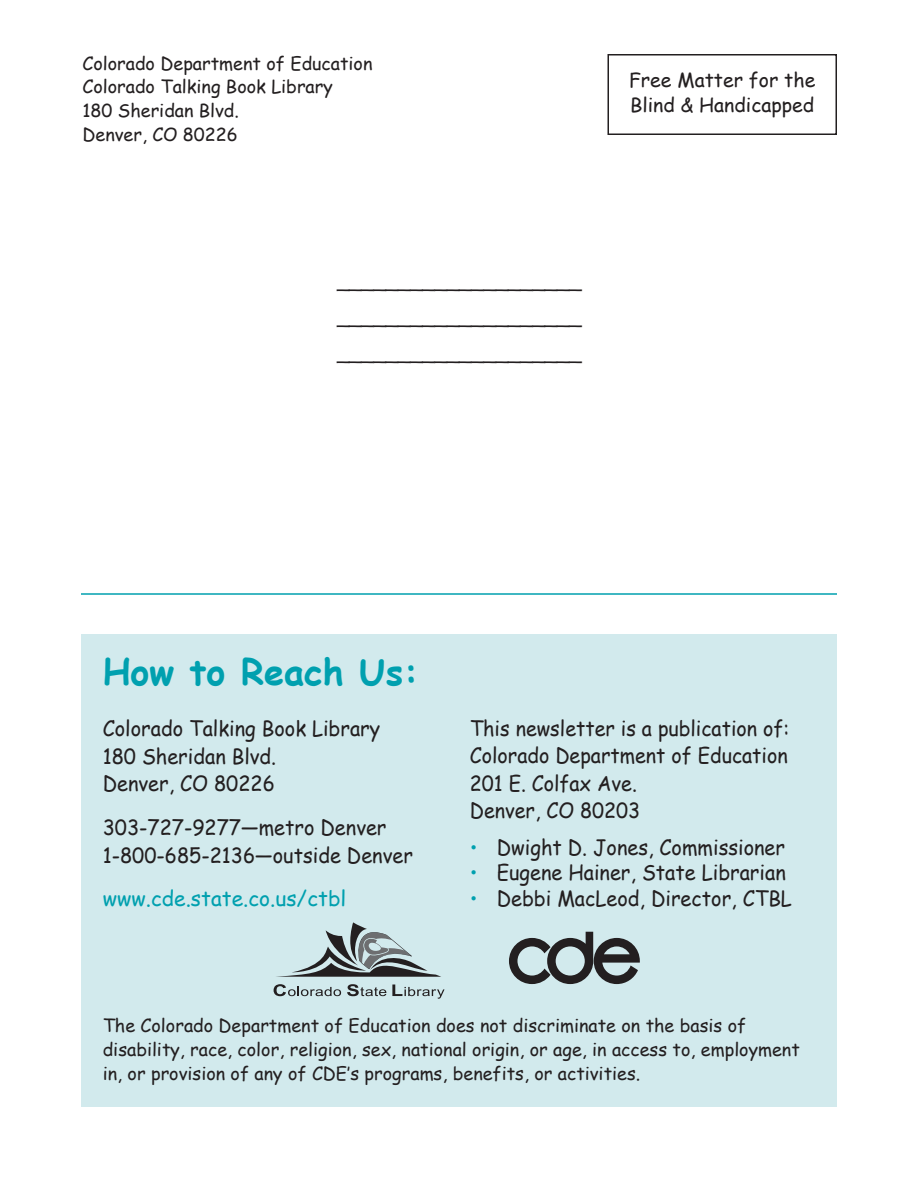
<style>
.page{position:relative;width:918px;height:1188px;background:#fff}
.page>*{position:absolute;margin:0;border:0;box-sizing:border-box;transform-origin:0 0}
.t1{font:700 36px "Comic Sans MS";color:#00a0af}
.t2{font:21px/27.5px "Comic Sans MS";color:#231f20;scale:.95 1}
.t3{font:21px/27.5px "Comic Sans MS";color:#231f20;scale:.94 1}
.t4{font:21px "Comic Sans MS";color:#00a0af}
.t5{font:19.5px/36px "Comic Sans MS";color:#231f20}
.t6{font:18px/23.5px "Comic Sans MS";color:#231f20}
.s1{color:#00a0af}
</style>
<div class="page">
<div style="left:81px;top:634px;width:756px;height:473px;background:#d2eaed"></div>
<hr style="left:81px;top:593px;width:756px;height:2px;background:#00a0af">
<div style="left:608px;top:54px;width:229px;height:81px;border:2px solid #231f20"></div>
<svg style="left:274px;top:984px;width:67px;height:12px"></svg>
<svg style="left:347px;top:984px;width:39px;height:12px"></svg>
<svg style="left:392px;top:985px;width:53px;height:14px"></svg>
<svg style="left:276px;top:922px;width:165px;height:55px"></svg>
<svg style="left:509px;top:932px;width:131px;height:52px"></svg>
<p class="t6" style="left:82px;top:51px;width:291px">Colorado Department of Education<br>Colorado Talking Book Library<br>180 Sheridan Blvd.<br>Denver, CO 80226</p>
<p class="t5" style="left:629px;top:66px;width:188px;line-height:25.5px">Free Matter for the<br>Blind &amp; Handicapped</p>
<p class="t5" style="left:337px;top:262px;width:246px;text-align:justify">____________________ ____________________ ____________________</p>
<h1 class="t1" style="left:103px;top:645px;width:318px">How to Reach Us:</h1>
<p class="t2" style="left:103px;top:714px;width:294px">Colorado Talking Book Library<br>180 Sheridan Blvd.<br>Denver, CO 80226</p>
<p class="t2" style="left:103px;top:813px;width:328px">303-727-9277—metro Denver<br>1-800-685-2136—outside Denver</p>
<p class="t4" style="left:103px;top:883px;width:245px">www.cde.state.co.us/ctbl</p>
<p class="t3" style="left:470px;top:714px;width:342px">This newsletter is a publication of:<br>Colorado Department of Education<br>201 E. Colfax Ave.<br>Denver, CO 80203</p>
<p class="t2" style="left:470px;top:832px;width:333px"><span class="s1">•</span> Dwight D. Jones, Commissioner</p>
<p class="t2" style="left:470px;top:858px;width:334px"><span class="s1">•</span> Eugene Hainer, State Librarian</p>
<p class="t2" style="left:470px;top:883px;width:341px"><span class="s1">•</span> Debbi MacLeod, Director, CTBL</p>
<p class="t6" style="left:103px;top:1013px;width:699px">The Colorado Department of Education does not discriminate on the basis of disability, race, color, religion, sex, national origin, or age, in access to, employment in, or provision of any of CDE’s programs, benefits, or activities.</p>
</div>
